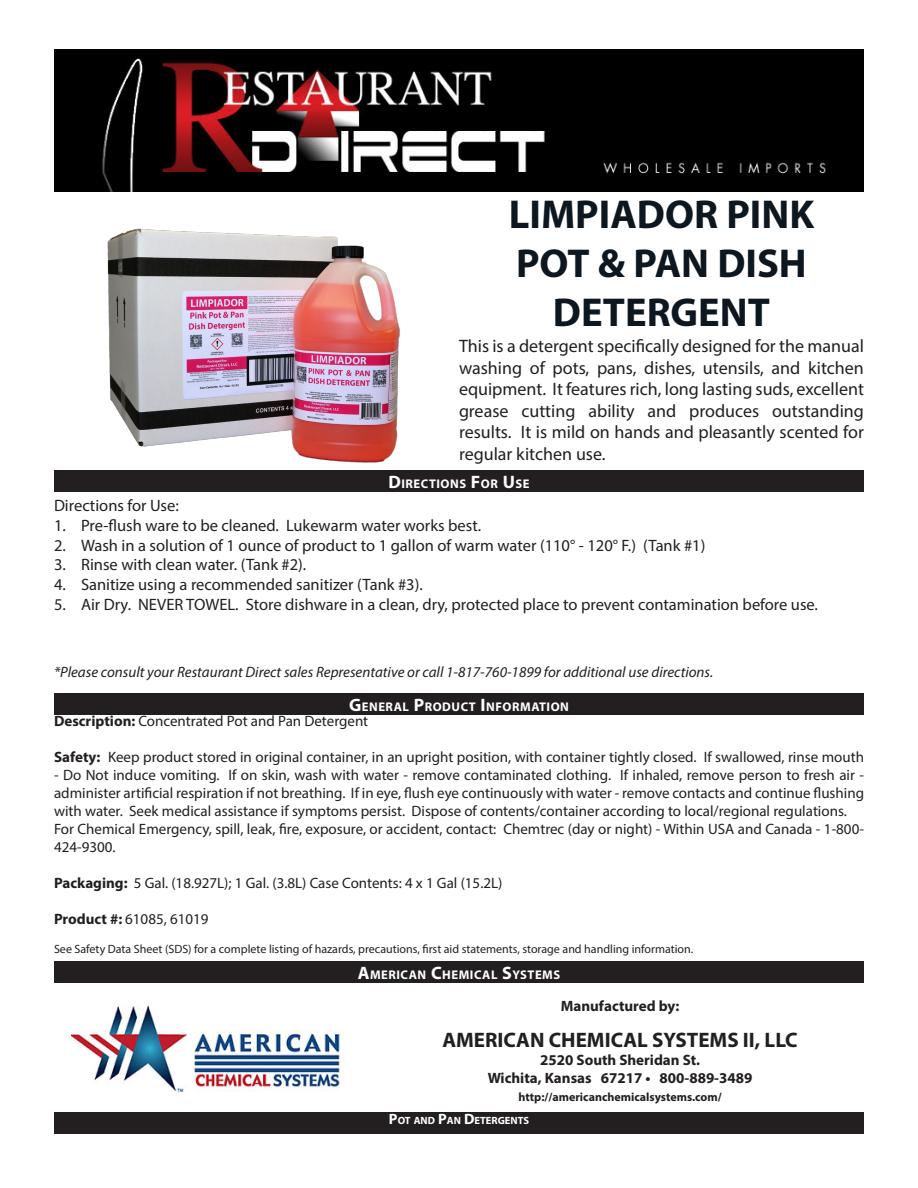
<style>
.page{position:relative;width:918px;height:1188px;background:#fff}
.page>*{position:absolute;margin:0;border:0;box-sizing:border-box;transform-origin:0 0}
.t1{font:700 40.5px/48.6px "Myriad Pro";color:#0d1720;text-align:center}
.Paragraph_Style_6{font:700 21px "Myriad Pro";color:#231f20}
.t2{font:18px/21.6px "Myriad Pro";color:#231f20;text-align:justify}
.t3{font:16.5px "Myriad Pro";color:#231f20}
.t4{font:15px/18px "Myriad Pro";color:#231f20;text-align:justify}
.t5{font:italic 15px "Myriad Pro";color:#231f20}
.Paragraph_Style_6-2{font:700 15px "Myriad Pro";color:#231f20}
.t6{font:700 12.6px "Myriad Pro";letter-spacing:.045em;color:#fff}
.t7{font:12px "Myriad Pro";color:#231f20}
.Paragraph_Style_6-3{font:700 12px "Myriad Pro";color:#231f20}
.t8{font:700 10.5px "Myriad Pro";color:#fff}
.s1{font-size:18px}
.s2{font-weight:700}
.s3{font-size:15px}
</style>
<div class="page">
<div style="left:54px;top:470px;width:810px;height:21px;background:#231f20"></div>
<div style="left:54px;top:693px;width:810px;height:22px;background:#231f20"></div>
<div style="left:54px;top:961px;width:810px;height:22px;background:#231f20"></div>
<div style="left:54px;top:1112px;width:810px;height:22px;background:#231f20"></div>
<img style="left:71px;top:1005px;width:271px;height:88px">
<img style="left:107px;top:228px;width:293px;height:235px">
<img style="left:54px;top:50px;width:810px;height:141px">
<p class="t1" style="left:509px;top:189px;width:307px">LIMPIADOR PINK<br>POT &amp; PAN DISH<br>DETERGENT</p>
<p class="t2" style="left:459px;top:335px;width:407px">This is a detergent specifically designed for the manual washing of pots, pans, dishes, utensils, and kitchen equipment. It features rich, long lasting suds, excellent grease cutting ability and produces outstanding results. It is mild on hands and pleasantly scented for regular kitchen use.</p>
<p class="t6" style="left:388px;top:475px;width:143px"><span class="s1">D</span>IRECTIONS <span class="s1">F</span>OR <span class="s1">U</span>SE</p>
<p class="t3" style="left:54px;top:495px;width:126px">Directions for Use:</p>
<p class="t3" style="left:54px;top:515px;width:429px">1. Pre-flush ware to be cleaned. Lukewarm water works best.</p>
<p class="t3" style="left:54px;top:535px;width:653px">2. Wash in a solution of 1 ounce of product to 1 gallon of warm water (110° - 120° F.) (Tank #1)</p>
<p class="t3" style="left:54px;top:555px;width:254px">3. Rinse with clean water. (Tank #2).</p>
<p class="t3" style="left:54px;top:574px;width:370px">4. Sanitize using a recommended sanitizer (Tank #3).</p>
<p class="t3" style="left:54px;top:594px;width:766px">5. Air Dry. NEVER TOWEL. Store dishware in a clean, dry, protected place to prevent contamination before use.</p>
<p class="t5" style="left:54px;top:663px;width:661px">*Please consult your Restaurant Direct sales Representative or call 1-817-760-1899 for additional use directions.</p>
<p class="t6" style="left:349px;top:699px;width:221px"><span class="s1">G</span>ENERAL <span class="s1">P</span>RODUCT <span class="s1">I</span> NFORMATION</p>
<p class="t4" style="left:54px;top:712px;width:316px"><span class="s2">Description:</span> Concentrated Pot and Pan Detergent</p>
<p class="t4" style="left:54px;top:748px;width:812px"><span class="s2">Safety:</span> Keep product stored in original container, in an upright position, with container tightly closed. If swallowed, rinse mouth</p>
<p class="t4" style="left:54px;top:766px;width:812px">- Do Not induce vomiting. If on skin, wash with water - remove contaminated clothing. If inhaled, remove person to fresh air - administer artificial respiration if not breathing. If in eye, flush eye continuously with water - remove contacts and continue flushing with water. Seek medical assistance if symptoms persist. Dispose of contents/container according to local/regional regulations.</p>
<p class="t4" style="left:54px;top:820px;width:811px">For Chemical Emergency, spill, leak, fire, exposure, or accident, contact: Chemtrec (day or night) - Within USA and Canada - 1-800-<br>424-9300.</p>
<p class="t4" style="left:54px;top:874px;width:450px"><span class="s2">Packaging:</span> 5 Gal. (18.927L); 1 Gal. (3.8L) Case Contents: 4 x 1 Gal (15.2L)</p>
<p class="t4" style="left:54px;top:910px;width:156px"><span class="s2">Product #:</span> 61085, 61019</p>
<p class="t7" style="left:54px;top:942px;width:641px">See Safety Data Sheet (SDS) for a complete listing of hazards, precautions, first aid statements, storage and handling information.</p>
<p class="t6" style="left:358px;top:967px;width:204px"><span class="s1">A</span>MERICAN <span class="s1">C</span>HEMICAL <span class="s1">S</span>YSTEMS</p>
<p class="Paragraph_Style_6-2" style="left:561px;top:996px;width:120px">Manufactured by:</p>
<p class="Paragraph_Style_6" style="left:442px;top:1026px;width:357px">AMERICAN CHEMICAL SYSTEMS II, LLC</p>
<p class="Paragraph_Style_6-2" style="left:540px;top:1050px;width:161px">2520 South Sheridan St.</p>
<p class="Paragraph_Style_6-2" style="left:488px;top:1068px;width:266px">Wichita, Kansas 67217 • 800-889-3489</p>
<p class="Paragraph_Style_6-3" style="left:518px;top:1089px;width:205px">http://americanchemicalsystems.com/</p>
<p class="t8" style="left:389px;top:1113px;width:142px"><span class="s3">P</span>OT AND <span class="s3">P</span>AN <span class="s3">D</span>ETERGENTS</p>
</div>
